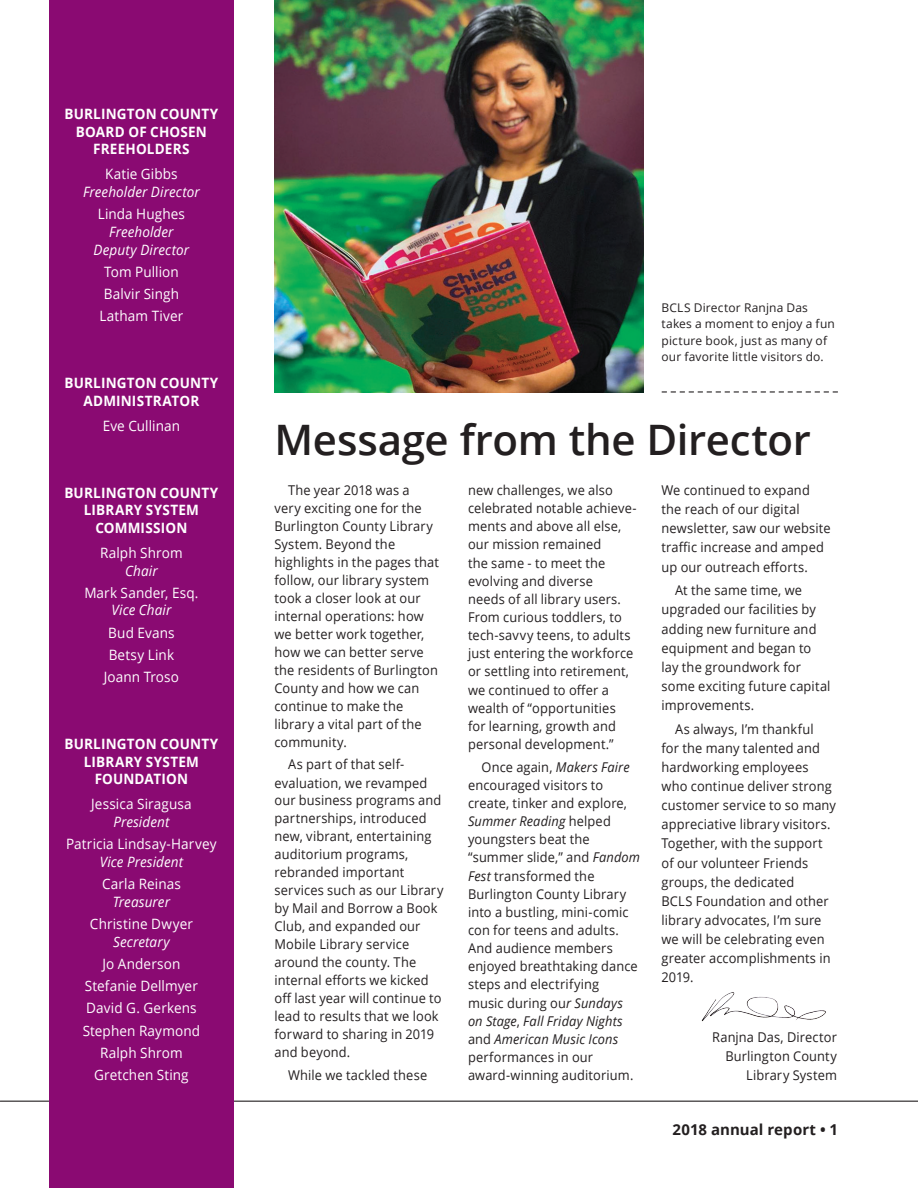
<style>
.page{position:relative;width:918px;height:1188px;background:#fff}
.page>*{position:absolute;margin:0;border:0;box-sizing:border-box;transform-origin:0 0}
.t1{font:600 42px "Open Sans";letter-spacing:-.01em;color:#231f20}
.t2{font:700 15px "Open Sans";letter-spacing:.005em;color:#231f20}
.t3{font:14.25px/22.2px "Open Sans";letter-spacing:.01em;color:#fff;text-align:center;scale:.95 1}
.t4{font:700 14.25px/17.7px "Open Sans";letter-spacing:.01em;color:#fff;text-align:center;scale:.95 1}
.t5{font:italic 14.25px/17.7px "Open Sans";letter-spacing:.005em;color:#fff;text-align:center;scale:.95 1}
.t6{font:13.5px/18.1px "Open Sans";letter-spacing:.01em;color:#231f20;scale:.95 1}
.t7{font:12px/16.5px "Open Sans";letter-spacing:.015em;color:#231f20}
.s1{font-style:italic}
</style>
<div class="page">
<hr style="left:234px;top:1101px;width:684px;height:1px;background:#231f20">
<hr style="left:0;top:1101px;width:49px;height:1px;background:#231f20">
<div style="left:49px;top:0;width:185px;height:1188px;background:#8a0a72"></div>
<img style="left:701px;top:992px;width:125px;height:30px">
<img style="left:274px;top:0;width:370px;height:393px">
<svg style="left:662px;top:391px;width:176px;height:2px"></svg>
<p class="t4" style="left:64px;top:105px;width:164px">BURLINGTON COUNTY<br>BOARD OF CHOSEN<br>FREEHOLDERS</p>
<p class="t3" style="left:105px;top:163px;width:78px">Katie Gibbs</p>
<p class="t5" style="left:83px;top:183px;width:124px">Freeholder Director</p>
<p class="t3" style="left:98px;top:202px;width:93px">Linda Hughes</p>
<p class="t5" style="left:94px;top:222px;width:102px">Freeholder<br>Deputy Director</p>
<p class="t3" style="left:99px;top:260px;width:90px">Tom Pullion<br>Balvir Singh<br>Latham Tiver</p>
<p class="t4" style="left:64px;top:374px;width:164px">BURLINGTON COUNTY<br>ADMINISTRATOR</p>
<p class="t3" style="left:103px;top:414px;width:83px">Eve Cullinan</p>
<p class="t4" style="left:64px;top:483px;width:164px">BURLINGTON COUNTY<br>LIBRARY SYSTEM<br>COMMISSION</p>
<p class="t3" style="left:100px;top:541px;width:88px">Ralph Shrom</p>
<p class="t5" style="left:125px;top:561px;width:36px">Chair</p>
<p class="t3" style="left:84px;top:581px;width:122px">Mark Sander, Esq.</p>
<p class="t5" style="left:111px;top:601px;width:65px">Vice Chair</p>
<p class="t3" style="left:104px;top:621px;width:81px">Bud Evans<br>Betsy Link<br>Joann Troso</p>
<p class="t4" style="left:64px;top:735px;width:164px">BURLINGTON COUNTY<br>LIBRARY SYSTEM<br>FOUNDATION</p>
<p class="t3" style="left:91px;top:793px;width:107px">Jessica Siragusa</p>
<p class="t5" style="left:113px;top:813px;width:61px">President</p>
<p class="t3" style="left:66px;top:833px;width:160px">Patricia Lindsay-Harvey</p>
<p class="t5" style="left:100px;top:853px;width:89px">Vice President</p>
<p class="t3" style="left:102px;top:873px;width:84px">Carla Reinas</p>
<p class="t5" style="left:113px;top:892px;width:62px">Treasurer</p>
<p class="t3" style="left:90px;top:912px;width:110px">Christine Dwyer</p>
<p class="t5" style="left:113px;top:932px;width:61px">Secretary</p>
<p class="t3" style="left:83px;top:952px;width:125px">Jo Anderson<br>Stefanie Dellmyer<br>David G. Gerkens<br>Stephen Raymond<br>Ralph Shrom<br>Gretchen Sting</p>
<p class="t7" style="left:662px;top:299px;width:175px">BCLS Director Ranjna Das takes a moment to enjoy a fun picture book, just as many of our favorite little visitors do.</p>
<h1 class="t1" style="left:274px;top:411px;width:538px">Message from the Director</h1>
<p class="t6" style="left:274px;top:481px;width:175px;text-indent:14px">The year 2018 was a very exciting one for the<br>Burlington County Library<br>System. Beyond the highlights in the pages that follow, our library system took a closer look at our internal operations: how we better work together, how we can better serve the residents of Burlington<br>County and how we can continue to make the library a vital part of the community.</p>
<p class="t6" style="left:274px;top:755px;width:179px;text-indent:14px">As part of that self&shy;evaluation, we revamped our business programs and partnerships, introduced new, vibrant, entertaining auditorium programs, rebranded important services such as our Library by Mail and Borrow a Book<br>Club, and expanded our<br>Mobile Library service around the county. The internal efforts we kicked off last year will continue to lead to results that we look forward to sharing in 2019 and beyond.</p>
<p class="t6" style="left:288px;top:1066px;width:148px">While we tackled these</p>
<p class="t6" style="left:468px;top:481px;width:179px">new challenges, we also celebrated notable achieve&shy;ments and above all else, our mission remained<br>the same - to meet the evolving and diverse<br>needs of all library users.<br>From curious toddlers, to tech-savvy teens, to adults just entering the workforce or settling into retirement, we continued to offer a wealth of “opportunities for learning, growth and personal development.”</p>
<p class="t6" style="left:468px;top:757px;width:183px;text-indent:13px">Once again, <span class="s1">Makers Faire </span>encouraged visitors to create, tinker and explore,<br><span class="s1">Summer Reading</span> helped youngsters beat the “summer slide,” and <span class="s1">Fandom<br>Fest</span> transformed the<br>Burlington County Library into a bustling, mini-comic con for teens and adults.<br>And audience members enjoyed breathtaking dance steps and electrifying<br>music during ou<span class="s1">r Sundays on Stage</span>, <span class="s1">Fall Friday Nights </span>and <span class="s1">American Music Icons </span>performances in our award-winning auditorium.</p>
<p class="t6" style="left:662px;top:480px;width:180px;line-height:19.2px">We continued to expand the reach of our digital newsletter, saw our website traffic increase and amped up our outreach efforts.</p>
<p class="t6" style="left:662px;top:580px;width:179px;line-height:19.2px;text-indent:14px">At the same time, we upgraded our facilities by adding new furniture and equipment and began to lay the groundwork for some exciting future capital improvements.</p>
<p class="t6" style="left:662px;top:719px;width:185px;line-height:19.2px;text-indent:14px">As always, I’m thankful<br>for the many talented and hardworking employees who continue deliver strong customer service to so many appreciative library visitors.<br>Together, with the support of our volunteer Friends groups, the dedicated<br>BCLS Foundation and other library advocates, I’m sure we will be celebrating even greater accomplishments in<br>2019.</p>
<p class="t6" style="left:712px;top:1027px;width:133px;line-height:19px;text-align:right">Ranjna Das, Director<br>Burlington County<br>Library System</p>
<p class="t2" style="left:673px;top:1119px;width:167px">2018 annual report • 1</p>
</div>
